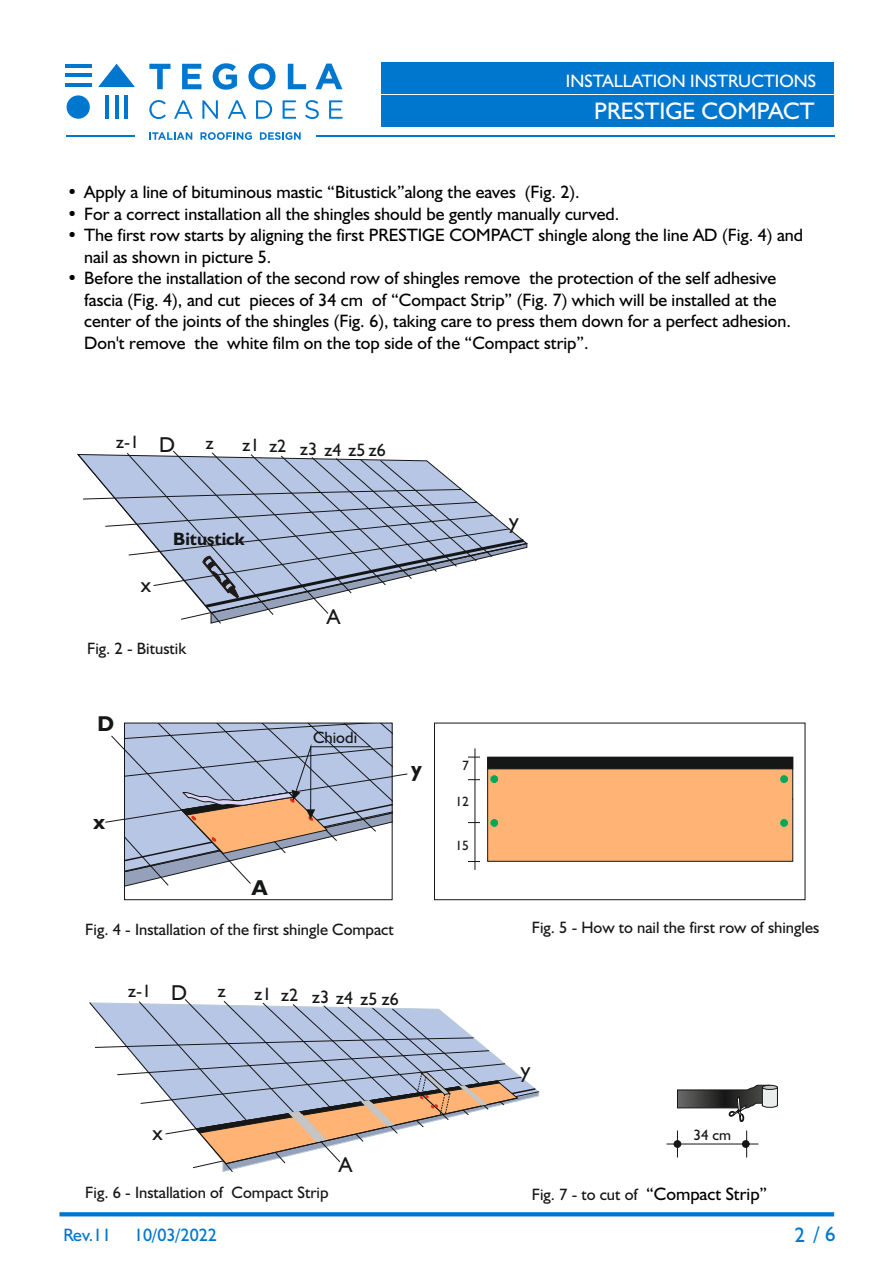
<style>
.page{position:relative;width:893px;height:1263px;background:#fff}
.page>*{position:absolute;margin:0;border:0;box-sizing:border-box;transform-origin:0 0}
.t1{font:24px "Humanist 521 BT";color:#fff}
.t2{font:21.6px "Humanist 521 BT";color:#151616}
.t3{font:700 21.6px "Humanist 521 BT";color:#151616}
.t4{font:21px "Humanist 521 BT";color:#0077cf}
.t5{font:18px/21.5px "Humanist 521 BT";color:#000}
.t6{font:18px "Humanist 521 BT";color:#151616}
.t7{font:18px "Humanist 521 BT";color:#fff}
.t8{font:18px "Humanist 521 BT";color:#0077cf}
.t9{font:700 18px "Humanist 521 BT";color:#151616}
.t10{font:16.5px "Humanist 521 BT";color:#151616}
.t11{font:15px "Humanist 521 BT";color:#151616}
.t12{font:13.5px "Humanist 521 BT";color:#151616}
.s1{font-size:21.6px}
.s2{font-size:16.5px;color:#151616}
</style>
<div class="page">
<svg style="left:59px;top:1212px;width:775px;height:4px;background:#0d7dd1"></svg>
<div style="left:382px;top:63px;width:452px;height:31px;background:#0077cf"></div>
<div style="left:382px;top:95px;width:452px;height:32px;background:#0077cf"></div>
<svg style="left:98px;top:64px;width:37px;height:23px"></svg>
<div style="left:67px;top:95px;width:23px;height:24px;background:#0077cf;border-radius:50%"></div>
<hr style="left:105px;top:95px;width:4px;height:24px;background:#0077cf">
<hr style="left:115px;top:95px;width:4px;height:24px;background:#0077cf">
<hr style="left:124px;top:95px;width:4px;height:24px;background:#0077cf">
<hr style="left:65px;top:64px;width:26px;height:4px;background:#0077cf">
<hr style="left:65px;top:73px;width:26px;height:4px;background:#0077cf">
<hr style="left:65px;top:83px;width:26px;height:4px;background:#0077cf">
<hr style="left:67px;top:135px;width:68px;height:2px;background:#0077cf">
<hr style="left:316px;top:135px;width:518px;height:2px;background:#0077cf">
<svg style="left:149px;top:132px;width:43px;height:8px"></svg>
<svg style="left:200px;top:132px;width:52px;height:8px"></svg>
<svg style="left:260px;top:132px;width:41px;height:8px"></svg>
<svg style="left:149px;top:64px;width:22px;height:25px"></svg>
<svg style="left:182px;top:64px;width:19px;height:25px"></svg>
<svg style="left:213px;top:63px;width:24px;height:27px"></svg>
<svg style="left:248px;top:63px;width:28px;height:27px"></svg>
<svg style="left:288px;top:64px;width:18px;height:25px"></svg>
<svg style="left:315px;top:64px;width:27px;height:25px"></svg>
<svg style="left:149px;top:100px;width:17px;height:19px"></svg>
<svg style="left:174px;top:100px;width:19px;height:19px"></svg>
<svg style="left:202px;top:100px;width:16px;height:19px"></svg>
<svg style="left:228px;top:100px;width:18px;height:19px"></svg>
<svg style="left:256px;top:100px;width:16px;height:19px"></svg>
<svg style="left:283px;top:100px;width:13px;height:19px"></svg>
<svg style="left:305px;top:100px;width:14px;height:19px"></svg>
<svg style="left:329px;top:100px;width:13px;height:19px"></svg>
<div style="left:434px;top:723px;width:371px;height:177px;border:1px solid #151616"></div>
<svg style="left:77px;top:450px;width:450px;height:174px"></svg>
<svg style="left:105px;top:723px;width:303px;height:175px"></svg>
<hr style="left:310px;top:746px;width:60px;height:1px;background:#151616">
<svg style="left:89px;top:999px;width:450px;height:173px"></svg>
<svg style="left:677px;top:1130px;width:1px;height:27px"></svg>
<svg style="left:746px;top:1130px;width:1px;height:27px"></svg>
<hr style="left:666px;top:1144px;width:92px;height:1px;background:#151616">
<div style="left:674px;top:1140px;width:7px;height:7px;background:#151616;border:1px solid #151616;border-radius:50%"></div>
<div style="left:742px;top:1140px;width:7px;height:7px;background:#151616;border:1px solid #151616;border-radius:50%"></div>
<svg style="left:677px;top:1085px;width:101px;height:37px"></svg>
<svg style="left:487px;top:757px;width:306px;height:105px;background:#de9f68"></svg>
<hr style="left:475px;top:748px;width:1px;height:122px;background:#151616">
<svg style="left:468px;top:779px;width:12px;height:1px"></svg>
<svg style="left:468px;top:757px;width:12px;height:1px"></svg>
<p class="t7" style="left:566px;top:73px;width:252px">INSTALLATION INSTRUCTIONS</p>
<h1 class="t1" style="left:594px;top:101px;width:222px">PRESTIGE COMPACT</h1>
<p class="t5" style="left:84px;top:183px;width:497px">Apply a line of bituminous mastic “Bitustick”along the eaves (Fig. 2).</p>
<p class="t5" style="left:84px;top:204px;width:537px">For a correct installation all the shingles should be gently manually curved.</p>
<p class="t5" style="left:84px;top:226px;width:720px">The first row starts by aligning the first PRESTIGE COMPACT shingle along the line AD (Fig. 4) and nail as shown in picture 5.<br>Before the installation of the second row of shingles remove the protection of the self adhesive fascia (Fig. 4), and cut pieces of 34 cm of “Compact Strip” (Fig. 7) which will be installed at the center of the joints of the shingles (Fig. 6), taking care to press them down for a perfect adhesion.<br>Don't remove the white film on the top side of the “Compact strip”.</p>
<p class="t6" style="left:116px;top:435px;width:60px">z-1 <span class="s1">D</span></p>
<p class="t6" style="left:206px;top:435px;width:9px">z</p>
<p class="t6" style="left:243px;top:439px;width:76px">z1 z2 z3</p>
<p class="t6" style="left:324px;top:443px;width:63px">z4 z5 z6</p>
<p class="t2" style="left:141px;top:575px;width:12px">x</p>
<p class="t9" style="left:173px;top:531px;width:73px">Bitustick</p>
<p class="t10" style="left:87px;top:642px;width:101px">Fig. 2 - Bitustik</p>
<p class="t3" style="left:97px;top:715px;width:18px">D</p>
<p class="t3" style="left:93px;top:813px;width:13px">x</p>
<p class="t3" style="left:252px;top:879px;width:17px">A</p>
<p class="t2" style="left:327px;top:607px;width:15px">A</p>
<p class="t10" style="left:313px;top:731px;width:46px">Chiodi</p>
<p class="t3" style="left:411px;top:759px;width:12px">y</p>
<p class="t12" style="left:462px;top:759px;width:8px">7</p>
<p class="t12" style="left:455px;top:796px;width:15px">12</p>
<p class="t12" style="left:455px;top:840px;width:15px">15</p>
<p class="t2" style="left:509px;top:512px;width:11px">y</p>
<p class="t10" style="left:85px;top:922px;width:310px">Fig. 4 - Installation of the first shingle Compact</p>
<p class="t10" style="left:532px;top:921px;width:289px">Fig. 5 - How to nail the first row of shingles</p>
<p class="t6" style="left:128px;top:983px;width:60px">z-1 <span class="s1">D</span></p>
<p class="t6" style="left:218px;top:984px;width:9px">z</p>
<p class="t6" style="left:254px;top:987px;width:76px">z1 z2 z3</p>
<p class="t6" style="left:336px;top:991px;width:64px">z4 z5 z6</p>
<p class="t2" style="left:153px;top:1124px;width:12px">x</p>
<p class="t2" style="left:339px;top:1156px;width:15px">A</p>
<p class="t2" style="left:521px;top:1060px;width:11px">y</p>
<p class="t11" style="left:693px;top:1128px;width:39px">34 cm</p>
<p class="t10" style="left:85px;top:1185px;width:245px">Fig. 6 - Installation of Compact Strip</p>
<p class="t5" style="left:532px;top:1184px;width:237px"><span class="s2">Fig. 7 - to cut of</span> “Compact Strip”</p>
<p class="t8" style="left:63px;top:1228px;width:49px">Rev.11</p>
<p class="t8" style="left:134px;top:1228px;width:84px">10/03/2022</p>
<p class="t4" style="left:794px;top:1225px;width:43px">2 / 6</p>
</div>
